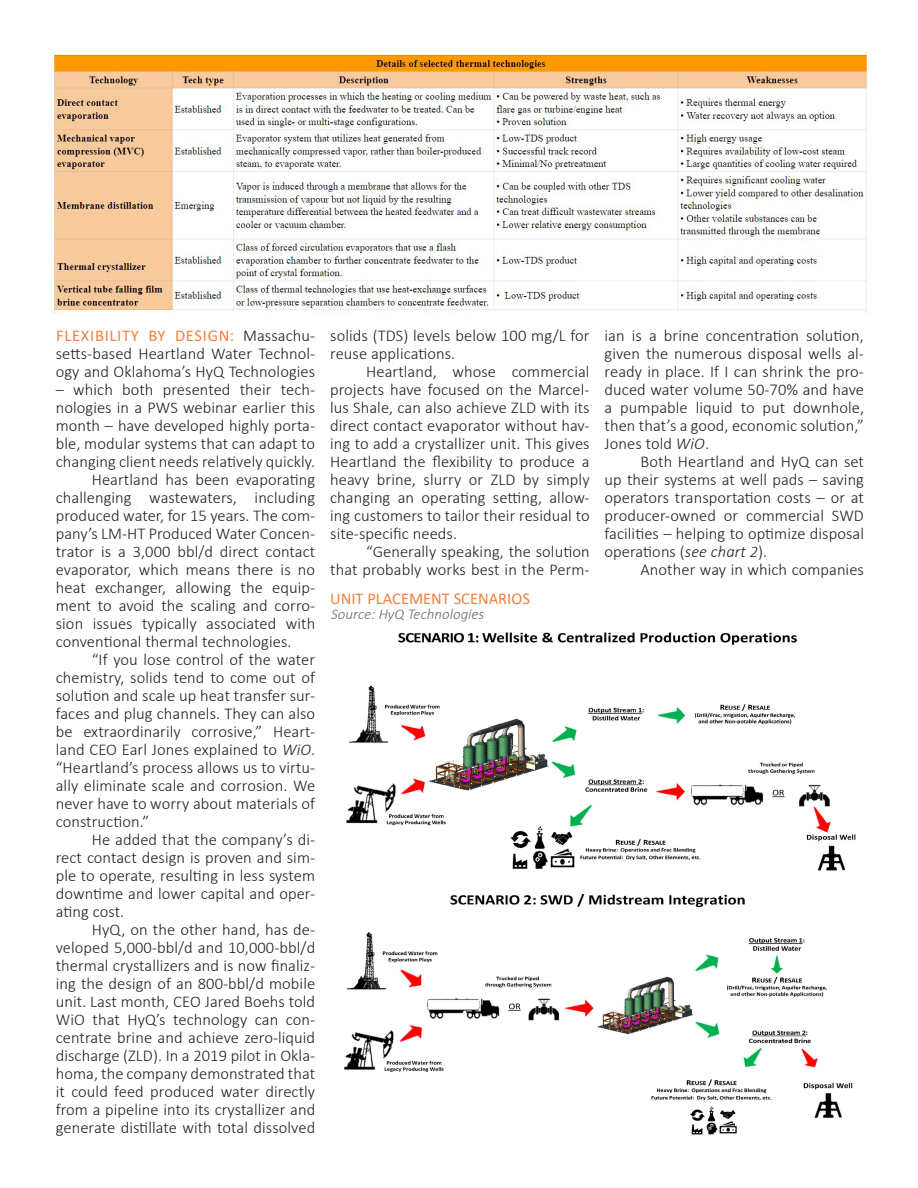
<style>
.page{position:relative;width:918px;height:1188px;background:#fff}
.page>*{position:absolute;margin:0;border:0;box-sizing:border-box;transform-origin:0 0}
.t1{font:300 16.5px/18px "Calibri";letter-spacing:.005em;color:#231f20;text-align:justify}
.t2{font:16.5px "Calibri";color:#f2803f}
.t3{font:italic 300 15px "Calibri";color:#696a6d}
.s1{font-weight:400;color:#f38140}
.s2{font-style:italic}
</style>
<div class="page">
<img style="left:344px;top:632px;width:512px;height:503px">
<img style="left:51px;top:51px;width:817px;height:262px">
<p class="t1" style="left:56px;top:326px;width:261px"><span class="s1">FLEXIBILITY BY DESIGN:</span> Massachu&shy;setts-based Heartland Water Technol&shy;ogy and Oklahoma’s HyQ Technologies</p>
<p class="t1" style="left:56px;top:380px;width:261px">– which both presented their tech&shy;nologies in a PWS webinar earlier this month – have developed highly porta&shy;ble, modular systems that can adapt to changing client needs relatively quickly.</p>
<p class="t1" style="left:56px;top:470px;width:261px;text-indent:36px">Heartland has been evaporating challenging wastewaters, including produced water, for 15 years. The com&shy;pany’s LM-HT Produced Water Concen&shy;trator is a 3,000 bbl/d direct contact evaporator, which means there is no heat exchanger, allowing the equip&shy;ment to avoid the scaling and corro&shy;sion issues typically associated with conventional thermal technologies.</p>
<p class="t1" style="left:56px;top:650px;width:261px;text-indent:36px">“If you lose control of the water chemistry, solids tend to come out of solution and scale up heat transfer sur&shy;faces and plug channels. They can also be extraordinarily corrosive,” Heart&shy;land CEO Earl Jones explained to <span class="s2">WiO</span>. “Heartland’s process allows us to virtu&shy;ally eliminate scale and corrosion. We never have to worry about materials of construction.”</p>
<p class="t1" style="left:56px;top:830px;width:261px;text-indent:36px">He added that the company’s di&shy;rect contact design is proven and sim&shy;ple to operate, resulting in less system downtime and lower capital and oper&shy;ating cost.</p>
<p class="t1" style="left:56px;top:920px;width:261px;text-indent:36px">HyQ, on the other hand, has de&shy;veloped 5,000-bbl/d and 10,000-bbl/d thermal crystallizers and is now finaliz&shy;ing the design of an 800-bbl/d mobile unit. Last month, CEO Jared Boehs told WiO that HyQ’s technology can con&shy;centrate brine and achieve zero-liquid discharge (ZLD). In a 2019 pilot in Okla&shy;homa, the company demonstrated that it could feed produced water directly from a pipeline into its crystallizer and generate distillate with total dissolved</p>
<p class="t1" style="left:330px;top:326px;width:261px">solids (TDS) levels below 100 mg/L for reuse applications.</p>
<p class="t1" style="left:330px;top:362px;width:261px;text-indent:36px">Heartland, whose commercial projects have focused on the Marcel&shy;lus Shale, can also achieve ZLD with its direct contact evaporator without hav&shy;ing to add a crystallizer unit. This gives Heartland the flexibility to produce a heavy brine, slurry or ZLD by simply changing an operating setting, allow&shy;ing customers to tailor their residual to site-specific needs.</p>
<p class="t1" style="left:330px;top:542px;width:261px;text-align:right">“Generally speaking, the solution<br>that probably works best in the Perm-</p>
<p class="t2" style="left:330px;top:587px;width:201px">UNIT PLACEMENT SCENARIOS</p>
<p class="t3" style="left:331px;top:605px;width:155px">Source: HyQ Technologies</p>
<p class="t1" style="left:605px;top:326px;width:261px">ian is a brine concentration solution, given the numerous disposal wells al&shy;ready in place. If I can shrink the pro&shy;duced water volume 50-70% and have a pumpable liquid to put downhole, then that’s a good, economic solution,” Jones told <span class="s2">WiO</span>.</p>
<p class="t1" style="left:605px;top:452px;width:261px;text-indent:36px">Both Heartland and HyQ can set up their systems at well pads – saving operators transportation costs – or at producer-owned or commercial SWD facilities – helping to optimize disposal operations (<span class="s2">see chart 2</span>).</p>
<p class="t1" style="left:641px;top:560px;width:225px">Another way in which companies</p>
</div>
